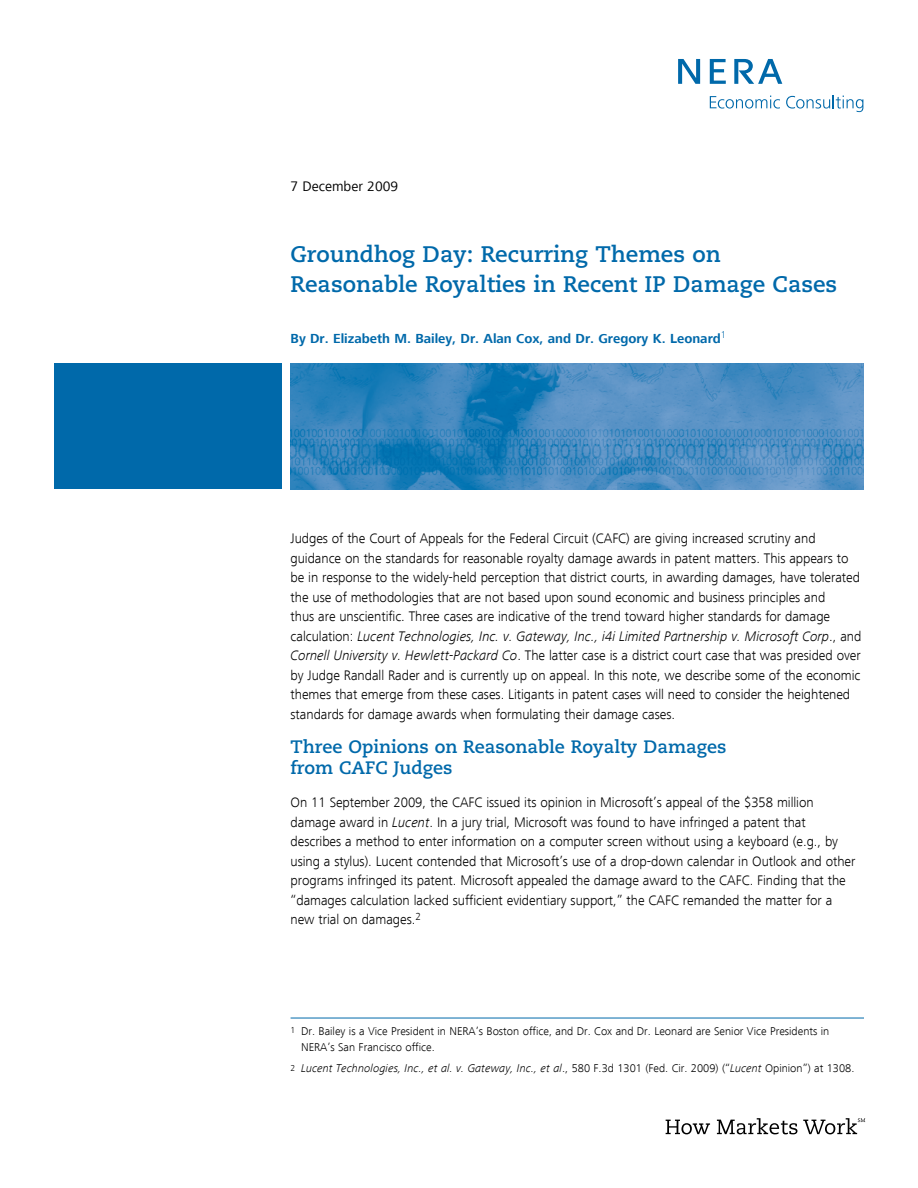
<style>
.page{position:relative;width:918px;height:1188px;background:#fff}
.page>*{position:absolute;margin:0;border:0;box-sizing:border-box;transform-origin:0 0}
.t1{font:700 22.5px/30px "Caecilia LT";color:#0069aa}
.t2{font:700 18px/21px "Caecilia LT";color:#0069aa}
.t3{font:300 14.25px/19.5px "Frutiger Next LT";letter-spacing:-.005em;color:#000}
.t4{font:14.25px "Frutiger Next LT";color:#000}
.t5{font:700 13.5px "Frutiger Next LT";color:#0069aa}
.t6{font:300 11.7px/16.5px "Frutiger Next LT";color:#000}
.t7{font:italic 300 11.7px "Frutiger Next LT";color:#000}
.s1{font-style:italic}
.s2{font-size:9px}
.s3{font-style:normal;font-size:9px}
.s4{font-style:normal}
</style>
<div class="page">
<img style="left:291px;top:363px;width:573px;height:126px">
<svg style="left:710px;top:59px;width:16px;height:25px"></svg>
<svg style="left:678px;top:59px;width:22px;height:25px"></svg>
<svg style="left:734px;top:59px;width:48px;height:25px"></svg>
<svg style="left:786px;top:95px;width:77px;height:17px"></svg>
<svg style="left:710px;top:96px;width:70px;height:13px"></svg>
<div style="left:54px;top:363px;width:228px;height:126px;background:#0069aa"></div>
<svg style="left:666px;top:1120px;width:44px;height:14px"></svg>
<svg style="left:717px;top:1118px;width:80px;height:16px"></svg>
<svg style="left:803px;top:1118px;width:62px;height:16px"></svg>
<hr style="left:291px;top:1018px;width:573px;height:1px;background:#0069aa">
<p class="t4" style="left:291px;top:179px;width:109px">7 December 2009</p>
<h1 class="t1" style="left:291px;top:239px;width:548px">Groundhog Day: Recurring Themes on<br>Reasonable Royalties in Recent IP Damage Cases</h1>
<p class="t5" style="left:291px;top:331px;width:437px">By Dr. Elizabeth M. Bailey, Dr. Alan Cox, and Dr. Gregory K. Leonard<sup>1</sup></p>
<p class="t3" style="left:291px;top:529px;width:572px">Judges of the Court of Appeals for the Federal Circuit (CAFC) are giving increased scrutiny and guidance on the standards for reasonable royalty damage awards in patent matters. This appears to be in response to the widely-held perception that district courts, in awarding damages, have tolerated the use of methodologies that are not based upon sound economic and business principles and<br>thus are unscientific. Three cases are indicative of the trend toward higher standards for damage calculation: <span class="s1">Lucent Technologies, Inc. v. Gateway, Inc., i4i Limited Partnership v. Microsoft Corp</span>., and <span class="s1">Cornell University v. Hewlett-Packard Co</span>. The latter case is a district court case that was presided over by Judge Randall Rader and is currently up on appeal. In this note, we describe some of the economic themes that emerge from these cases. Litigants in patent cases will need to consider the heightened standards for damage awards when formulating their damage cases.</p>
<p class="t2" style="left:291px;top:737px;width:437px">Three Opinions on Reasonable Royalty Damages from CAFC Judges</p>
<p class="t3" style="left:291px;top:793px;width:566px">On 11 September 2009, the CAFC issued its opinion in Microsoft’s appeal of the $358 million damage award in <span class="s1">Lucent</span>. In a jury trial, Microsoft was found to have infringed a patent that describes a method to enter information on a computer screen without using a keyboard (e.g., by using a stylus). Lucent contended that Microsoft’s use of a drop-down calendar in Outlook and other programs infringed its patent. Microsoft appealed the damage award to the CAFC. Finding that the “damages calculation lacked sufficient evidentiary support,” the CAFC remanded the matter for a new trial on damages.<sup>2</sup></p>
<p class="t6" style="left:301px;top:1023px;width:530px;text-indent:-11px"><span class="s2">1</span> Dr. Bailey is a Vice President in NERA’s Boston office, and Dr. Cox and Dr. Leonard are Senior Vice Presidents in<br>NERA’s San Francisco office.</p>
<p class="t7" style="left:291px;top:1062px;width:565px"><span class="s3">2</span> Lucent Technologies, Inc., et al. v. Gateway, Inc., et al<span class="s4">., 580 F.3d 1301 (Fed. Cir. 2009) (“</span>Lucent <span class="s4">Opinion”) at 1308.</span></p>
</div>
